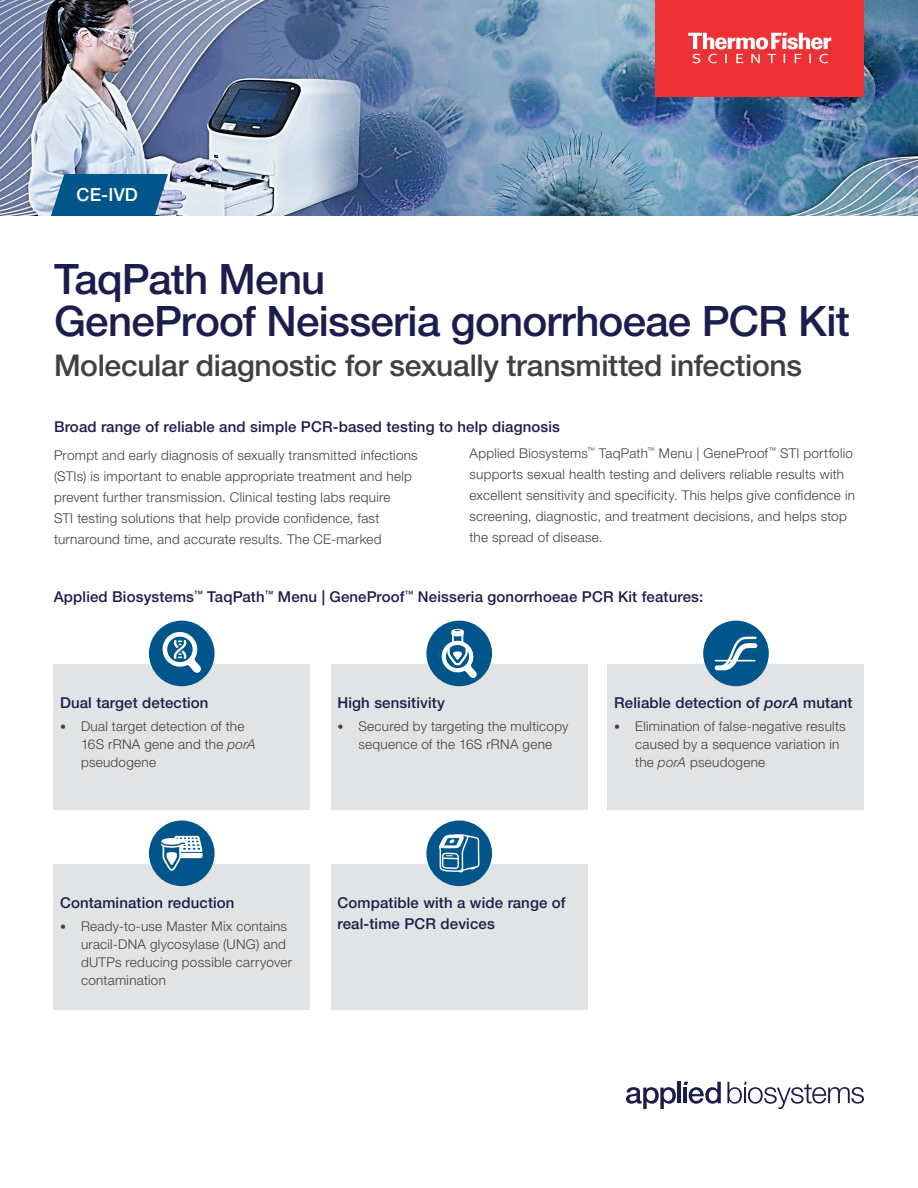
<style>
.page{position:relative;width:918px;height:1188px;background:#fff}
.page>*{position:absolute;margin:0;border:0;box-sizing:border-box;transform-origin:0 0}
.t1{font:500 42px/42px "Helvetica Neue LTW1 G";letter-spacing:-.02em;color:#1b1e4d}
.t2{font:500 30px "Helvetica Neue LTW1 G";letter-spacing:-.01em;color:#414042}
.t3{font:500 18px "Helvetica Neue LTW1 G";color:#fff}
.t4{font:500 15px/21px "Helvetica Neue LTW1 G";letter-spacing:.01em;color:#1b1e4d}
.t5{font:300 13.5px/21px "Helvetica Neue LTW1 G";letter-spacing:.02em;color:#414042}
.s1{font-size:12px}
.s2{font-style:italic}
</style>
<div class="page">
<img style="left:0;top:0;width:918px;height:216px">
<div style="left:53px;top:664px;width:257px;height:146px;background:#e2e3e4"></div>
<div style="left:53px;top:864px;width:257px;height:146px;background:#e2e3e4"></div>
<div style="left:331px;top:664px;width:257px;height:146px;background:#e2e3e4"></div>
<div style="left:331px;top:864px;width:257px;height:146px;background:#e2e3e4"></div>
<div style="left:608px;top:664px;width:256px;height:146px;background:#e2e3e4"></div>
<div style="left:149px;top:621px;width:66px;height:65px;background:#00558a;border-radius:50%"></div>
<svg style="left:162px;top:632px;width:39px;height:41px"></svg>
<div style="left:426px;top:621px;width:66px;height:65px;background:#00558a;border-radius:50%"></div>
<svg style="left:441px;top:629px;width:36px;height:49px"></svg>
<div style="left:703px;top:621px;width:66px;height:65px;background:#00558a;border-radius:50%"></div>
<svg style="left:715px;top:637px;width:42px;height:33px"></svg>
<div style="left:426px;top:820px;width:66px;height:66px;background:#00558a;border-radius:50%"></div>
<svg style="left:439px;top:834px;width:41px;height:38px"></svg>
<div style="left:149px;top:820px;width:66px;height:66px;background:#00558a;border-radius:50%"></div>
<svg style="left:161px;top:836px;width:42px;height:35px"></svg>
<svg style="left:51px;top:174px;width:117px;height:42px;background:#166293"></svg>
<svg style="left:727px;top:1082px;width:137px;height:27px"></svg>
<svg style="left:626px;top:1087px;width:50px;height:22px"></svg>
<hr style="left:677px;top:1082px;width:4px;height:21px;background:#1b1e4d">
<svg style="left:684px;top:1082px;width:37px;height:22px"></svg>
<div style="left:656px;top:0;width:208px;height:96px;background:#ee3134"></div>
<svg style="left:688px;top:33px;width:143px;height:30px"></svg>
<h3 class="t3" style="left:77px;top:184px;width:63px">CE-IVD</h3>
<h1 class="t1" style="left:54px;top:258px;width:797px">TaqPath Menu<br>GeneProof Neisseria gonorrhoeae PCR Kit</h1>
<h2 class="t2" style="left:54px;top:348px;width:749px">Molecular diagnostic for sexually transmitted infections</h2>
<p class="t4" style="left:54px;top:416px;width:508px">Broad range of reliable and simple PCR-based testing to help diagnosis</p>
<p class="t5" style="left:54px;top:445px;width:365px">Prompt and early diagnosis of sexually transmitted infections (STIs) is important to enable appropriate treatment and help prevent further transmission. Clinical testing labs require<br>STI testing solutions that help provide confidence, fast turnaround time, and accurate results. The CE-marked</p>
<p class="t5" style="left:470px;top:443px;width:387px">Applied Biosystems<sup>™</sup> TaqPath<sup>™</sup> Menu | GeneProof<sup>™</sup> STI portfolio supports sexual health testing and delivers reliable results with excellent sensitivity and specificity. This helps give confidence in screening, diagnostic, and treatment decisions, and helps stop the spread of disease.</p>
<p class="t4" style="left:54px;top:586px;width:651px">Applied Biosystems<sup>™</sup> TaqPath<sup>™</sup> Menu | GeneProof<sup>™</sup> Neisseria gonorrhoeae PCR Kit features:</p>
<p class="t4" style="left:60px;top:692px;width:150px">Dual target detection</p>
<p class="t5" style="left:81px;top:717px;width:176px;line-height:18px;text-indent:-21px"><span class="s1">•</span> Dual target detection of the<br>16S rRNA gene and the <span class="s2">porA </span>pseudogene</p>
<p class="t4" style="left:338px;top:692px;width:109px">High sensitivity</p>
<p class="t5" style="left:338px;top:717px;width:232px;line-height:18px;text-align:center"><span class="s1">•</span> Secured by targeting the multicopy sequence of the 16S rRNA gene</p>
<p class="t4" style="left:614px;top:692px;width:240px">Reliable detection of <span class="s2">porA</span> mutant</p>
<p class="t5" style="left:635px;top:717px;width:212px;line-height:18px;text-indent:-21px"><span class="s1">•</span> Elimination of false-negative results caused by a sequence variation in the <span class="s2">porA</span> pseudogene</p>
<p class="t4" style="left:60px;top:892px;width:176px">Contamination reduction</p>
<p class="t5" style="left:81px;top:917px;width:212px;line-height:18px;text-indent:-21px"><span class="s1">•</span> Ready-to-use Master Mix contains uracil-DNA glycosylase (UNG) and dUTPs reducing possible carryover contamination</p>
<p class="t4" style="left:338px;top:892px;width:230px">Compatible with a wide range of real-time PCR devices</p>
</div>
